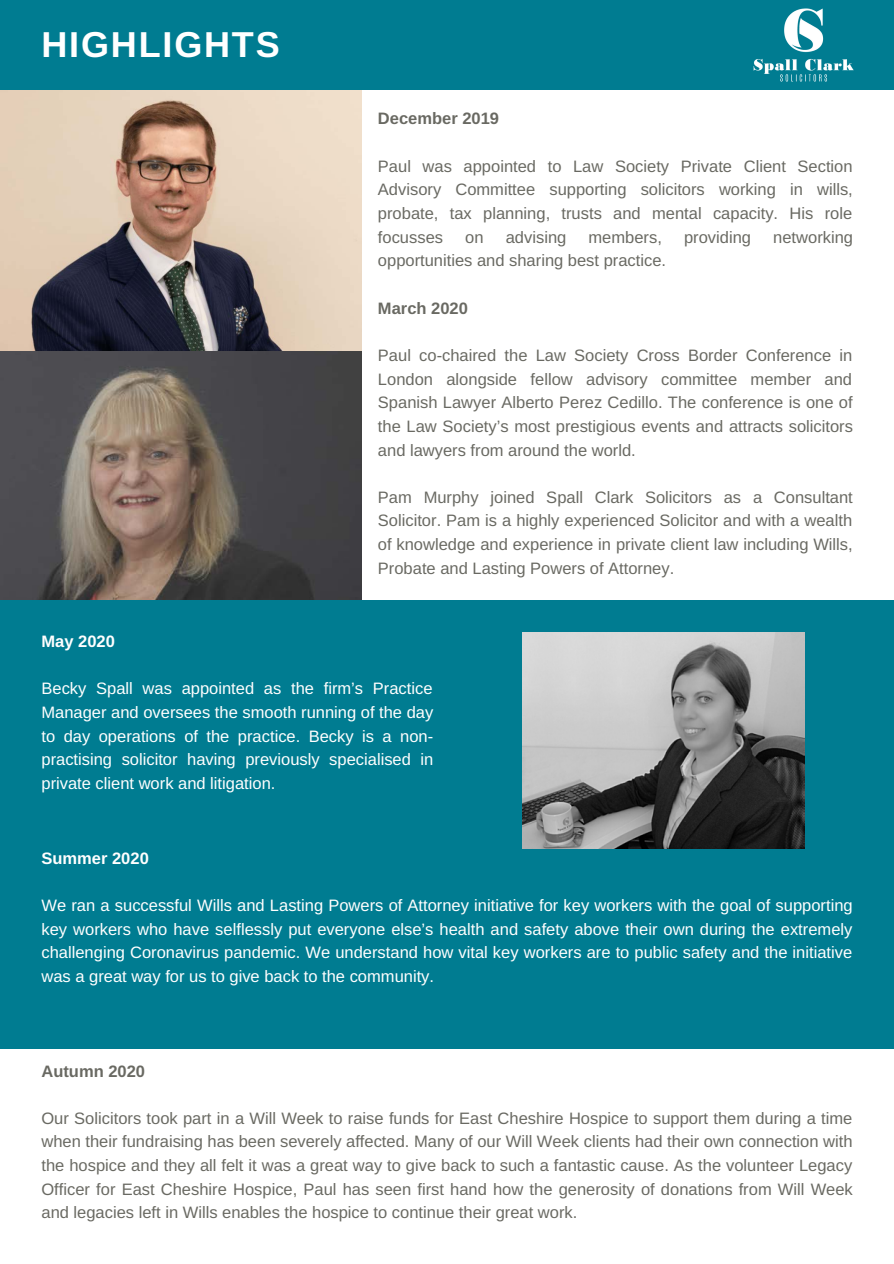
<style>
.page{position:relative;width:894px;height:1264px;background:#fff}
.page>*{position:absolute;margin:0;border:0;box-sizing:border-box;transform-origin:0 0}
.t1{font:700 36px "Arimo";letter-spacing:.05em;color:#fff}
.t2{font:16.5px/23.7px "Arimo";color:#696962;text-align:justify}
.t3{font:16.5px/23.7px "Arimo";color:#fff;text-align:justify}
.t4{font:700 16.5px "Arimo";color:#696962}
.t5{font:700 16.5px "Arimo";color:#fff}
</style>
<div class="page">
<img style="left:0;top:90px;width:361px;height:510px">
<div style="left:0;top:600px;width:893px;height:448px;background:#007c91"></div>
<img style="left:522px;top:632px;width:282px;height:216px">
<div style="left:0;top:0;width:893px;height:90px;background:#007c91"></div>
<img style="left:753px;top:8px;width:100px;height:73px">
<h1 class="t1" style="left:41px;top:24px;width:240px">HIGHLIGHTS</h1>
<p class="t4" style="left:378px;top:109px;width:123px">December 2019</p>
<p class="t2" style="left:378px;top:154px;width:476px">Paul was appointed to Law Society Private Client Section Advisory Committee supporting solicitors working in wills, probate, tax planning, trusts and mental capacity. His role focusses</p>
<p class="t2" style="left:465px;top:225px;width:20px">on</p>
<p class="t2" style="left:505px;top:225px;width:62px">advising</p>
<p class="t2" style="left:588px;top:225px;width:75px">members,</p>
<p class="t2" style="left:684px;top:225px;width:68px">providing</p>
<p class="t2" style="left:773px;top:225px;width:81px">networking</p>
<p class="t2" style="left:378px;top:249px;width:289px">opportunities and sharing best practice.</p>
<p class="t4" style="left:378px;top:299px;width:91px">March 2020</p>
<p class="t2" style="left:378px;top:343px;width:476px">Paul co-chaired the Law Society Cross Border Conference in London alongside fellow advisory committee member and Spanish Lawyer Alberto Perez Cedillo. The conference is one of the Law Society’s most prestigious events and attracts solicitors and lawyers from around the world.</p>
<p class="t2" style="left:378px;top:485px;width:476px">Pam Murphy joined Spall Clark Solicitors as a Consultant Solicitor. Pam is a highly experienced Solicitor and with a wealth of knowledge and experience in private client law including Wills, Probate and Lasting Powers of Attorney.</p>
<p class="t5" style="left:41px;top:632px;width:75px">May 2020</p>
<p class="t3" style="left:41px;top:676px;width:393px">Becky Spall was appointed as the firm’s Practice Manager and oversees the smooth running of the day to day operations of the practice. Becky is a non&shy;practising solicitor having previously specialised in private client work and litigation.</p>
<p class="t5" style="left:41px;top:848px;width:109px">Summer 2020</p>
<p class="t3" style="left:41px;top:893px;width:812px">We ran a successful Wills and Lasting Powers of Attorney initiative for key workers with the goal of supporting key workers who have selflessly put everyone else’s health and safety above their own during the extremely challenging Coronavirus pandemic. We understand how vital key workers are to public safety and the initiative was a great way for us to give back to the community.</p>
<p class="t4" style="left:41px;top:1061px;width:105px">Autumn 2020</p>
<p class="t2" style="left:41px;top:1106px;width:812px">Our Solicitors took part in a Will Week to raise funds for East Cheshire Hospice to support them during a time when their fundraising has been severely affected. Many of our Will Week clients had their own connection with the hospice and they all felt it was a great way to give back to such a fantastic cause. As the volunteer Legacy Officer for East Cheshire Hospice, Paul has seen first hand how the generosity of donations from Will Week and legacies left in Wills enables the hospice to continue their great work.</p>
</div>
